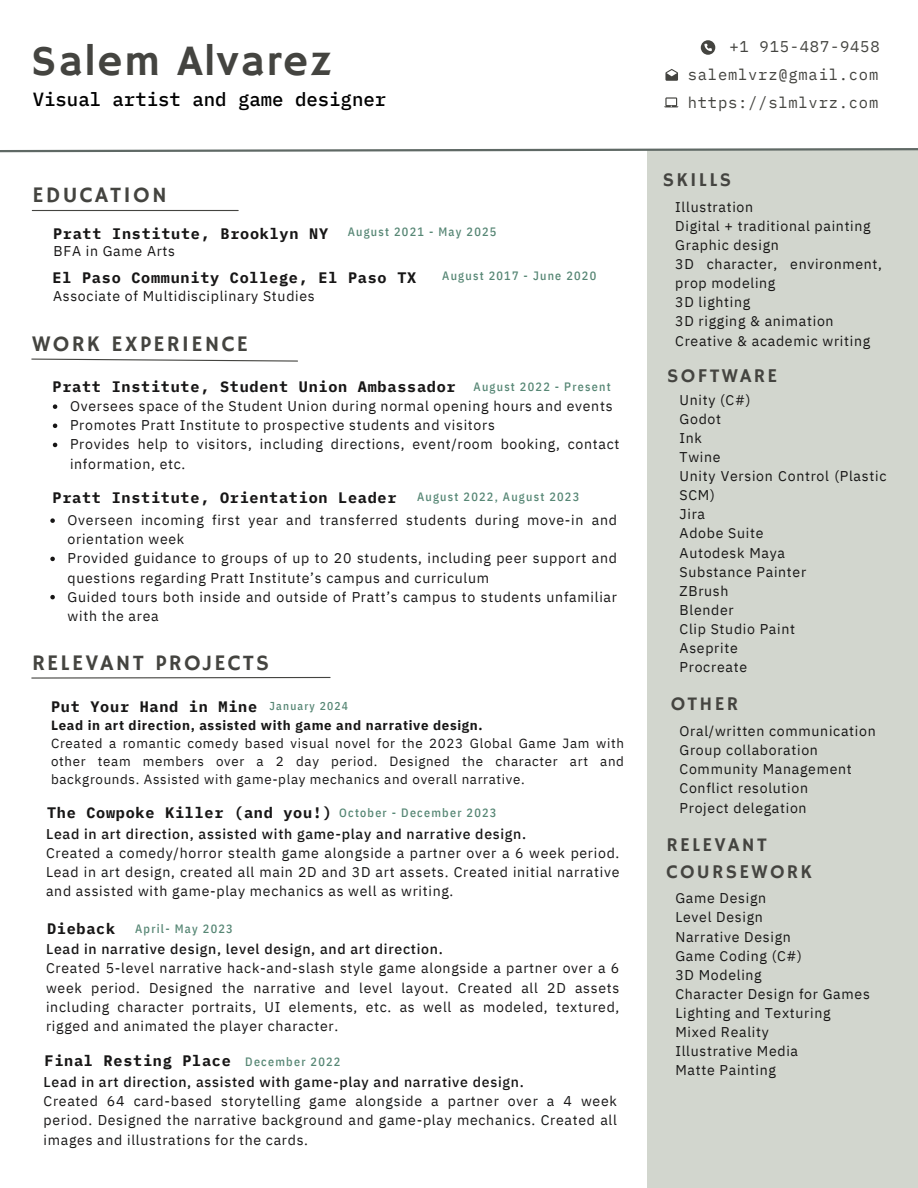
<style>
.page{position:relative;width:918px;height:1188px;background:#fff}
.page>*{position:absolute;margin:0;border:0;box-sizing:border-box;transform-origin:0 0}
.t1{font:43.2px "Hammersmith One";letter-spacing:.035em;color:#444440}
.t2{font:22.2px "Hammersmith One";letter-spacing:.1em;color:#444440}
.t3{font:19.5px/27px "Hammersmith One";letter-spacing:.12em;color:#444440}
.t4{font:500 19.05px "IBM Plex Mono";color:#000}
.t5{font:15.45px "IBM Plex Mono";letter-spacing:.05em;color:#444440}
.t6{font:700 15.15px "IBM Plex Mono";letter-spacing:.05em;color:#171616}
.t7{font:14.1px/19.2px "IBM Plex Sans";letter-spacing:.05em;color:#171616}
.t8{font:13.35px/17.9px "IBM Plex Sans";letter-spacing:.05em;color:#171616;text-align:justify}
.t9{font:700 13.35px "IBM Plex Sans";letter-spacing:.05em;color:#171616}
.t10{font:500 12.15px "IBM Plex Sans Cond";letter-spacing:.1em;color:#568674}
.t11{font:500 11.4px "IBM Plex Sans Cond";letter-spacing:.1em;color:#568674}
.s1{font-weight:500}
</style>
<div class="page">
<hr style="left:32px;top:210px;width:206px;height:1px;background:#444440">
<svg style="left:664px;top:97px;width:14px;height:10px"></svg>
<svg style="left:665px;top:69px;width:13px;height:12px"></svg>
<div style="left:647px;top:149px;width:271px;height:1039px;background:#d2d6ce"></div>
<svg style="left:0;top:148px;width:918px;height:5px"></svg>
<svg style="left:31px;top:676px;width:300px;height:3px"></svg>
<svg style="left:701px;top:40px;width:14px;height:15px"></svg>
<svg style="left:31px;top:358px;width:267px;height:4px"></svg>
<svg style="left:50px;top:518px;width:5px;height:5px"></svg>
<svg style="left:50px;top:557px;width:5px;height:4px"></svg>
<svg style="left:50px;top:595px;width:5px;height:4px"></svg>
<svg style="left:53px;top:404px;width:4px;height:5px"></svg>
<svg style="left:53px;top:424px;width:4px;height:4px"></svg>
<svg style="left:53px;top:443px;width:4px;height:4px"></svg>
<h1 class="t1" style="left:31px;top:36px;width:302px">Salem Alvarez</h1>
<p class="t4" style="left:33px;top:87px;width:355px">Visual artist and game designer</p>
<p class="t2" style="left:33px;top:182px;width:136px">EDUCATION</p>
<h2 class="t6" style="left:53px;top:223px;width:277px">Pratt Institute, Brooklyn NY</h2>
<h6 class="t7" style="left:54px;top:242px;width:123px">BFA in Game Arts</h6>
<h3 class="t10" style="left:348px;top:224px;width:150px">August 2021 - May 2025</h3>
<p class="t6" style="left:53px;top:267px;width:365px">El Paso Community College, El Paso TX</p>
<h6 class="t7" style="left:53px;top:286px;width:263px">Associate of Multidisciplinary Studies</h6>
<h5 class="t2" style="left:32px;top:331px;width:217px">WORK EXPERIENCE</h5>
<h6 class="t10" style="left:442px;top:268px;width:156px">August 2017 - June 2020</h6>
<p class="t6" style="left:53px;top:376px;width:405px">Pratt Institute, Student Union Ambassador</p>
<p class="t10" style="left:474px;top:378px;width:139px">August 2022 - Present</p>
<p class="t7" style="left:70px;top:396px;width:544px">Oversees space of the Student Union during normal opening hours and events</p>
<p class="t7" style="left:70px;top:415px;width:426px">Promotes Pratt Institute to prospective students and visitors</p>
<p class="t7" style="left:70px;top:435px;width:551px">Provides help to visitors, including directions, event/room booking, contact information, etc.</p>
<p class="t6" style="left:53px;top:488px;width:345px">Pratt Institute, Orientation Leader</p>
<p class="t10" style="left:417px;top:489px;width:164px">August 2022, August 2023</p>
<h2 class="t7" style="left:68px;top:510px;width:551px">Overseen incoming first year and transferred students during move-in and orientation week</h2>
<h5 class="t7" style="left:68px;top:549px;width:551px">Provided guidance to groups of up to 20 students, including peer support and questions regarding Pratt Institute’s campus and curriculum</h5>
<p class="t7" style="left:68px;top:587px;width:551px">Guided tours both inside and outside of Pratt’s campus to students unfamiliar with the area</p>
<h5 class="t2" style="left:32px;top:650px;width:238px">RELEVANT PROJECTS</h5>
<p class="t6" style="left:51px;top:696px;width:208px">Put Your Hand in Mine</p>
<h5 class="t11" style="left:270px;top:699px;width:80px">January 2024</h5>
<p class="t9" style="left:51px;top:717px;width:433px">Lead in art direction, assisted with game and narrative design.</p>
<p class="t8" style="left:51px;top:734px;width:574px">Created a romantic comedy based visual novel for the 2023 Global Game Jam with other team members over a 2 day period. Designed the character art and backgrounds. Assisted with game-play mechanics and overall narrative.</p>
<p class="t6" style="left:47px;top:802px;width:286px">The Cowpoke Killer (and you!)</p>
<p class="t10" style="left:339px;top:804px;width:159px">October - December 2023</p>
<h2 class="t7" style="left:46px;top:824px;width:575px"><span class="s1">Lead in art direction, assisted with game-play and narrative design.<br></span>Created a comedy/horror stealth game alongside a partner over a 6 week period.<br>Lead in art design, created all main 2D and 3D art assets. Created initial narrative and assisted with game-play mechanics as well as writing.</h2>
<p class="t6" style="left:47px;top:918px;width:70px">Dieback</p>
<h5 class="t10" style="left:135px;top:920px;width:99px">April- May 2023</h5>
<p class="t7" style="left:46px;top:939px;width:575px"><span class="s1">Lead in narrative design, level design, and art direction.<br></span>Created 5-level narrative hack-and-slash style game alongside a partner over a 6 week period. Designed the narrative and level layout. Created all 2D assets including character portraits, UI elements, etc. as well as modeled, textured, rigged and animated the player character.</p>
<p class="t6" style="left:45px;top:1051px;width:188px">Final Resting Place</p>
<h5 class="t10" style="left:245px;top:1053px;width:97px">December 2022</h5>
<h6 class="t7" style="left:44px;top:1072px;width:575px"><span class="s1">Lead in art direction, assisted with game-play and narrative design.<br></span>Created 64 card-based storytelling game alongside a partner over a 4 week period. Designed the narrative background and game-play mechanics. Created all images and illustrations for the cards.</h6>
<h6 class="t5" style="left:729px;top:37px;width:152px">+1 915-487-9458</h6>
<h4 class="t5" style="left:688px;top:64px;width:192px">salemlvrz@gmail.com</h4>
<h3 class="t5" style="left:688px;top:92px;width:192px">https://slmlvrz.com</h3>
<h6 class="t3" style="left:663px;top:167px;width:70px">SKILLS</h6>
<h6 class="t7" style="left:675px;top:197px;width:208px">Illustration<br>Digital + traditional painting<br>Graphic design<br>3D character, environment, prop modeling<br>3D lighting<br>3D rigging &amp; animation<br>Creative &amp; academic writing</h6>
<h3 class="t3" style="left:667px;top:363px;width:112px">SOFTWARE</h3>
<h6 class="t7" style="left:680px;top:390px;width:208px">Unity (C#)<br>Godot<br>Ink<br>Twine<br>Unity Version Control (Plastic<br>SCM)<br>Jira<br>Adobe Suite<br>Autodesk Maya<br>Substance Painter<br>ZBrush<br>Blender<br>Clip Studio Paint<br>Aseprite<br>Procreate</h6>
<h6 class="t3" style="left:671px;top:691px;width:69px">OTHER</h6>
<h3 class="t7" style="left:680px;top:721px;width:198px">Oral/written communication<br>Group collaboration<br>Community Management<br>Conflict resolution<br>Project delegation</h3>
<p class="t3" style="left:666px;top:832px;width:147px">RELEVANT<br>COURSEWORK</p>
<h5 class="t7" style="left:675px;top:888px;width:196px">Game Design<br>Level Design<br>Narrative Design<br>Game Coding (C#)<br>3D Modeling<br>Character Design for Games<br>Lighting and Texturing<br>Mixed Reality<br>Illustrative Media<br>Matte Painting</h5>
</div>
